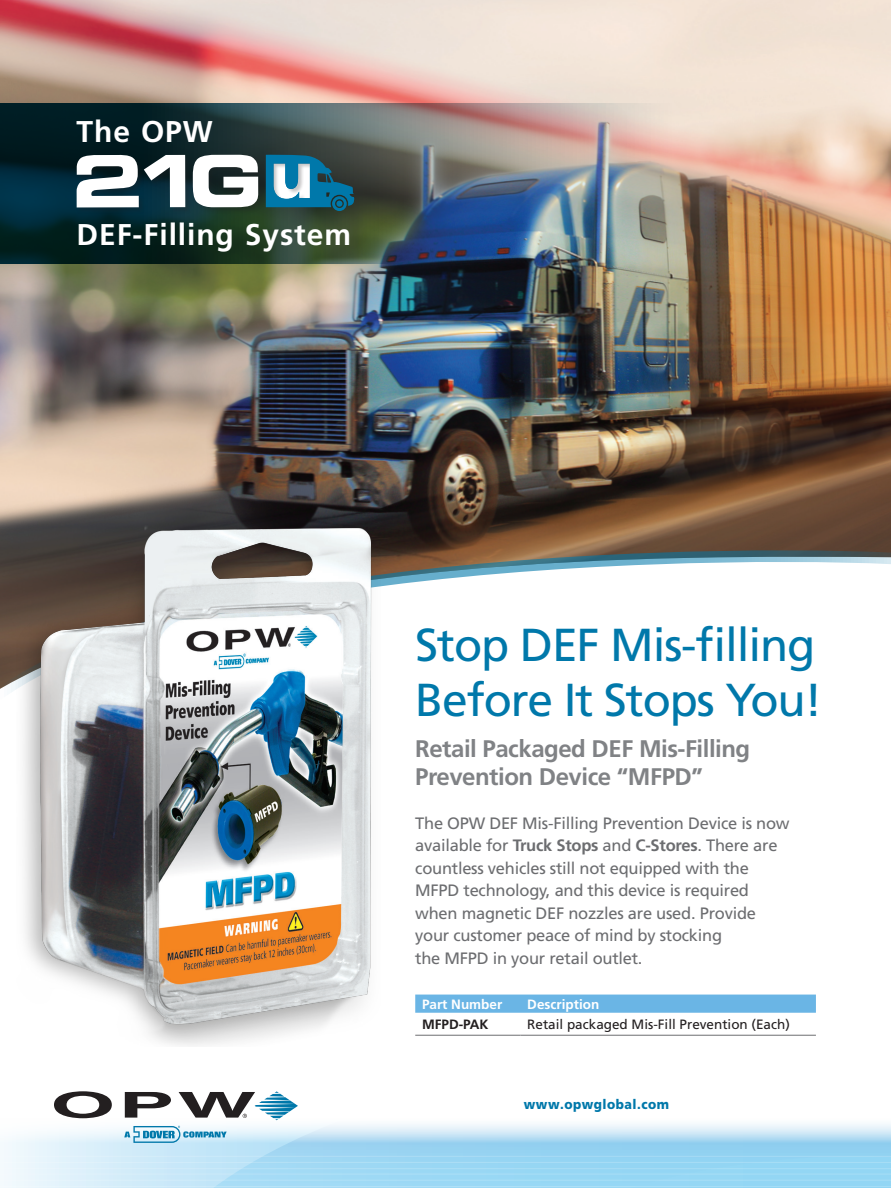
<style>
.page{position:relative;width:891px;height:1188px;background:#fff}
.page>*{position:absolute;margin:0;border:0;box-sizing:border-box;transform-origin:0 0}
.t1{font:46.2px/54.8px "Frutiger LT Std";letter-spacing:-.025em;color:#0078aa}
.t2{font:700 30px "Frutiger LT Std";letter-spacing:.03em;color:#fff}
.t3{font:700 24px/28.5px "Frutiger LT Std";letter-spacing:-.02em;color:#808285}
.t4{font:16.5px/22.5px "Frutiger LT Std";letter-spacing:-.015em;color:#6c6d70}
.t5{font:13.5px "Frutiger LT Std";color:#231f20}
.t6{font:700 13.5px "Frutiger LT Std";color:#fff}
.t7{font:900 13.5px "Frutiger LT Std";letter-spacing:.04em;color:#0078aa;scale:.91 1}
.t8{font:700 13.5px "Frutiger LT Std";color:#231f20}
.s1{font-weight:700}
</style>
<div class="page">
<img style="left:0;top:0;width:891px;height:549px">
<img style="left:0;top:103px;width:891px;height:161px">
<svg style="left:0;top:549px;width:891px;height:143px"></svg>
<svg style="left:0;top:1118px;width:101px;height:70px"></svg>
<svg style="left:101px;top:1116px;width:790px;height:72px"></svg>
<hr style="left:0;top:1156px;width:891px;height:1px;background:#fff">
<hr style="left:0;top:1168px;width:891px;height:1px;background:#fff">
<hr style="left:0;top:1162px;width:891px;height:1px;background:#fff">
<hr style="left:0;top:1174px;width:891px;height:1px;background:#fff">
<hr style="left:0;top:1186px;width:891px;height:1px;background:#fff">
<hr style="left:0;top:1180px;width:891px;height:1px;background:#fff">
<img style="left:17px;top:518px;width:364px;height:528px">
<svg style="left:54px;top:1091px;width:58px;height:27px"></svg>
<svg style="left:125px;top:1092px;width:46px;height:26px"></svg>
<svg style="left:179px;top:1091px;width:119px;height:29px"></svg>
<svg style="left:124px;top:1126px;width:103px;height:17px"></svg>
<div style="left:76px;top:154px;width:189px;height:61px;background:#231f20;opacity:.25"></div>
<svg style="left:77px;top:155px;width:108px;height:52px"></svg>
<svg style="left:193px;top:155px;width:65px;height:52px"></svg>
<svg style="left:266px;top:154px;width:89px;height:57px;background:#155e78"></svg>
<div style="left:271px;top:161px;width:39px;height:39px;background:#231f20;opacity:.25"></div>
<div style="left:415px;top:995px;width:401px;height:18px;background:#6ab5e5"></div>
<hr style="left:415px;top:1035px;width:106px;height:1px;background:#6c6d70">
<hr style="left:521px;top:1035px;width:295px;height:1px;background:#6c6d70">
<p class="t2" style="left:77px;top:114px;width:138px">The OPW</p>
<p class="t2" style="left:77px;top:217px;width:276px">DEF-Filling System</p>
<p class="t1" style="left:415px;top:618px;width:409px">Stop DEF Mis-filling<br>Before It Stops You!</p>
<p class="t3" style="left:415px;top:734px;width:337px">Retail Packaged DEF Mis-Filling<br>Prevention Device “MFPD”</p>
<p class="t4" style="left:415px;top:812px;width:376px">The OPW DEF Mis-Filling Prevention Device is now available for <span class="s1">Truck Stops</span> and <span class="s1">C-Stores</span>. There are countless vehicles still not equipped with the MFPD technology, and this device is required when magnetic DEF nozzles are used. Provide your customer peace of mind by stocking<br>the MFPD in your retail outlet.</p>
<p class="t6" style="left:422px;top:996px;width:82px">Part Number</p>
<p class="t6" style="left:527px;top:996px;width:73px">Description</p>
<p class="t8" style="left:422px;top:1016px;width:68px">MFPD-PAK</p>
<p class="t5" style="left:527px;top:1016px;width:264px">Retail packaged Mis-Fill Prevention (Each)</p>
<p class="t7" style="left:524px;top:1097px;width:161px">www.opwglobal.com</p>
</div>
